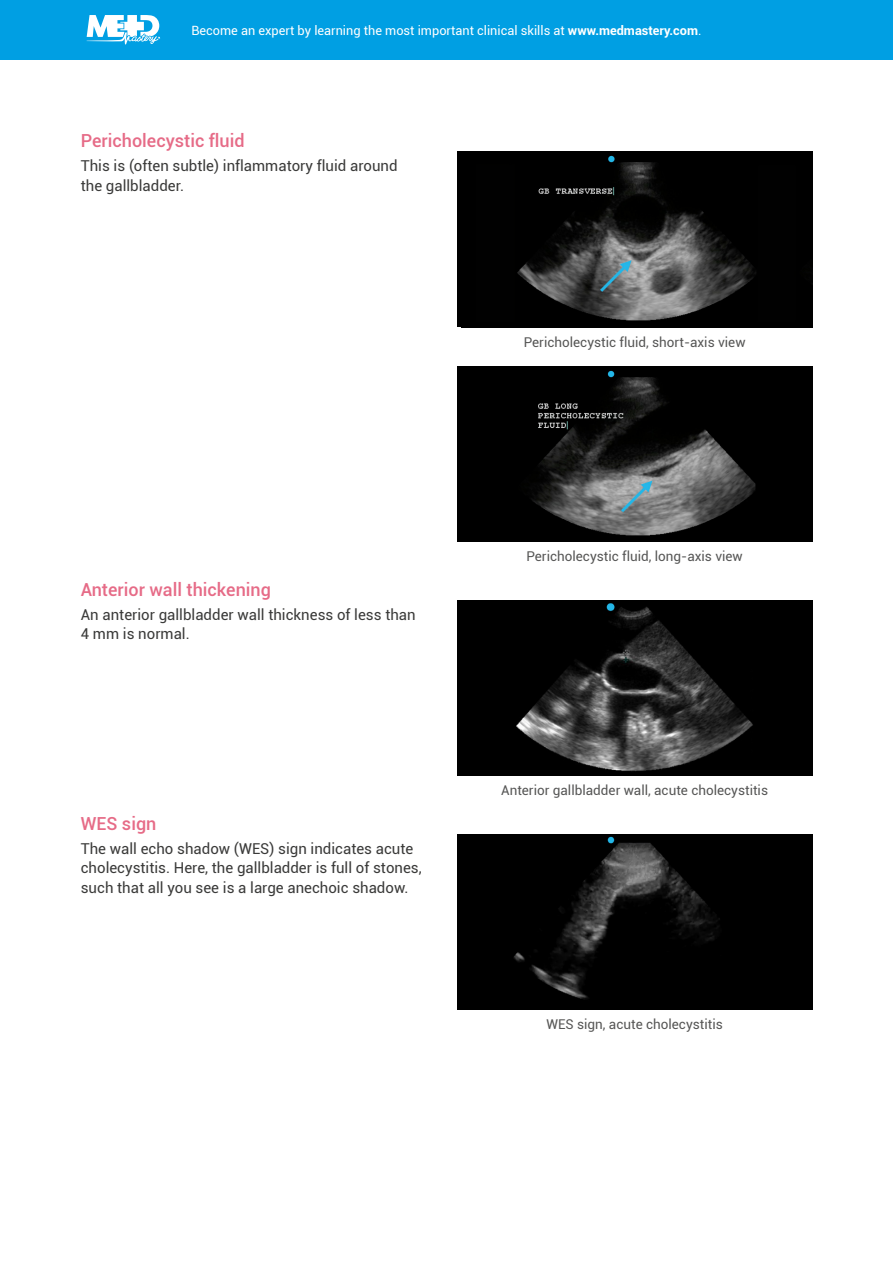
<style>
.page{position:relative;width:893px;height:1263px;background:#fff}
.page>*{position:absolute;margin:0;border:0;box-sizing:border-box;transform-origin:0 0}
.t1{font:500 18px "Roboto";color:#e66b87}
.t2{font:15px/19.5px "Roboto";color:#3a3a39}
.t3{font:13.5px "Roboto";color:#565655}
.t4{font:12.75px "Roboto";color:#fff}
.s1{font-weight:700}
</style>
<div class="page">
<div style="left:0;top:0;width:893px;height:60px;background:#009fe3"></div>
<svg style="left:86px;top:15px;width:74px;height:30px"></svg>
<img style="left:461px;top:152px;width:351px;height:175px">
<div style="left:457px;top:366px;width:355px;height:176px;background:#000"></div>
<img style="left:531px;top:370px;width:225px;height:166px">
<img style="left:516px;top:600px;width:296px;height:176px">
<div style="left:457px;top:600px;width:59px;height:176px;background:#000"></div>
<img style="left:457px;top:834px;width:297px;height:176px">
<div style="left:754px;top:834px;width:58px;height:176px;background:#000"></div>
<p class="t4" style="left:191px;top:21px;width:512px">Become an expert by learning the most important clinical skills at <span class="s1">www.medmastery.com</span>.</p>
<p class="t1" style="left:81px;top:128px;width:165px">Pericholecystic fluid</p>
<p class="t2" style="left:81px;top:155px;width:318px">This is (often subtle) inflammatory fluid around the gallbladder.</p>
<p class="t3" style="left:524px;top:332px;width:223px">Pericholecystic fluid, short-axis view</p>
<p class="t1" style="left:81px;top:576px;width:192px">Anterior wall thickening</p>
<p class="t2" style="left:81px;top:604px;width:336px">An anterior gallbladder wall thickness of less than<br>4 mm is normal.</p>
<p class="t1" style="left:81px;top:810px;width:77px">WES sign</p>
<p class="t2" style="left:81px;top:838px;width:342px">The wall echo shadow (WES) sign indicates acute cholecystitis. Here, the gallbladder is full of stones, such that all you see is a large anechoic shadow.</p>
<p class="t3" style="left:526px;top:547px;width:218px">Pericholecystic fluid, long-axis view</p>
<p class="t3" style="left:501px;top:781px;width:268px">Anterior gallbladder wall, acute cholecystitis</p>
<p class="t3" style="left:546px;top:1015px;width:178px">WES sign, acute cholecystitis</p>
</div>
